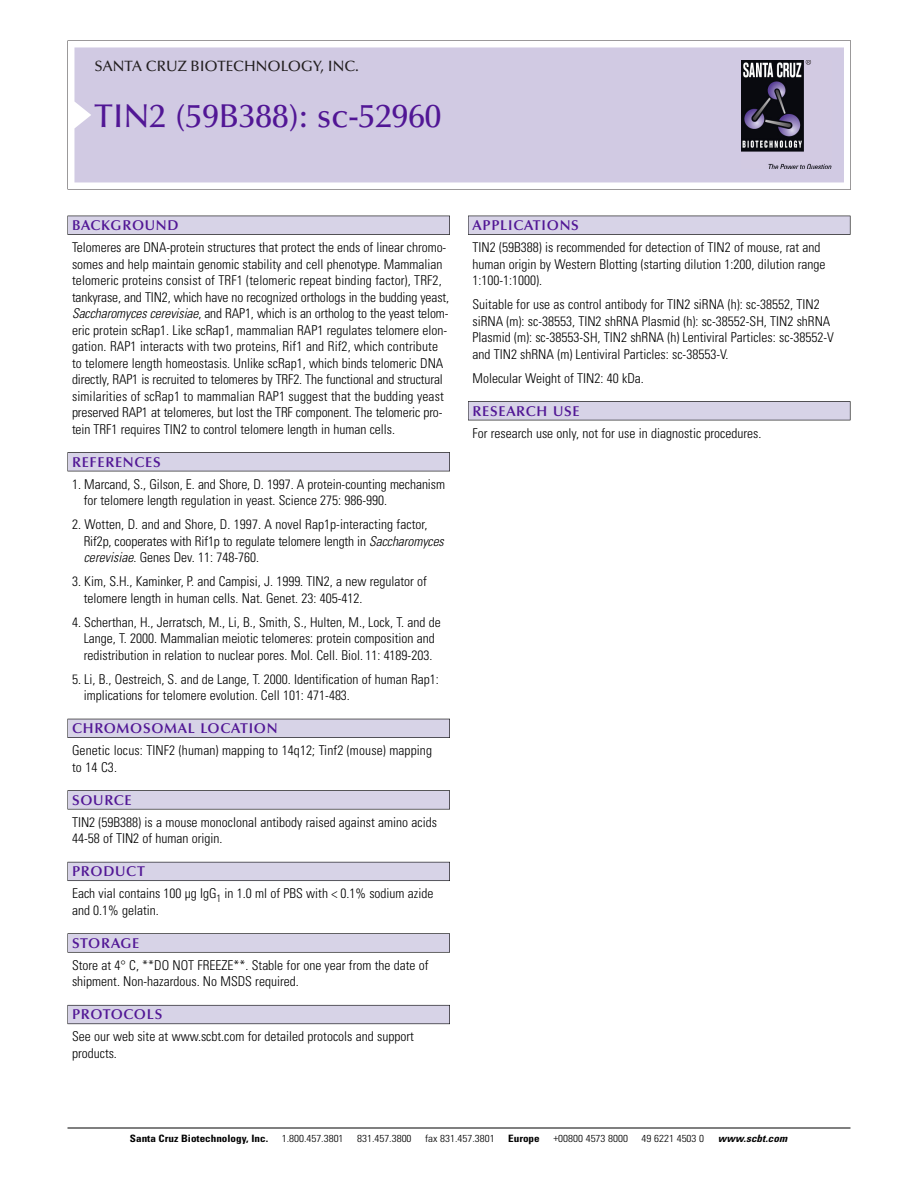
<style>
.page{position:relative;width:918px;height:1188px;background:#fff}
.page>*{position:absolute;margin:0;border:0;box-sizing:border-box;transform-origin:0 0}
.t1{font:500 33px "Optima";color:#511695}
.t2{font:500 15px "Optima";color:#231f20}
.t3{font:600 14.25px "Optima";letter-spacing:.05em;color:#511695}
.t4{font:300 condensed 13.5px/16.5px "Univers";color:#000}
.t5{font:300 condensed 10.2px "Univers";color:#000;scale:1.1 1}
.t6{font:700 condensed 10.2px "Univers";color:#000;scale:1.1 1}
.t7{font:italic 700 condensed 10.2px "Univers";letter-spacing:.005em;color:#000;scale:1.1 1}
.s1{font-style:italic}
</style>
<div class="page">
<svg style="left:68px;top:40px;width:783px;height:149px"></svg>
<div style="left:74px;top:47px;width:770px;height:135px;background:#d1cae3"></div>
<img style="left:741px;top:60px;width:90px;height:108px">
<div style="left:68px;top:216px;width:382px;height:19px;background:#525155"></div>
<div style="left:68px;top:216px;width:381px;height:18px;background:#d7d3e7"></div>
<div style="left:68px;top:452px;width:382px;height:19px;background:#525155"></div>
<div style="left:68px;top:453px;width:381px;height:18px;background:#d7d3e7"></div>
<div style="left:68px;top:719px;width:382px;height:19px;background:#525158"></div>
<div style="left:68px;top:719px;width:381px;height:18px;background:#d7d3e7"></div>
<div style="left:68px;top:790px;width:382px;height:19px;background:#575759"></div>
<div style="left:68px;top:791px;width:381px;height:18px;background:#d7d3e7"></div>
<div style="left:68px;top:862px;width:382px;height:19px;background:#5b5a62"></div>
<div style="left:68px;top:862px;width:381px;height:18px;background:#d7d3e7"></div>
<div style="left:68px;top:933px;width:382px;height:20px;background:#626263"></div>
<div style="left:68px;top:934px;width:381px;height:18px;background:#d7d3e7"></div>
<div style="left:68px;top:1005px;width:382px;height:19px;background:#66646d"></div>
<div style="left:68px;top:1006px;width:381px;height:18px;background:#d7d3e7"></div>
<div style="left:468px;top:216px;width:382px;height:19px;background:#525155"></div>
<div style="left:468px;top:216px;width:382px;height:18px;background:#d7d3e7"></div>
<div style="left:468px;top:401px;width:382px;height:19px;background:#525155"></div>
<div style="left:468px;top:402px;width:382px;height:18px;background:#d7d3e7"></div>
<hr style="left:68px;top:1128px;width:782px;height:1px;background:#000">
<p class="t2" style="left:94px;top:61px;width:266px">SANTA CRUZ BIOTECHNOLOGY, INC.</p>
<h1 class="t1" style="left:94px;top:103px;width:348px">TIN2 (59B388): sc-52960</h1>
<p class="t3" style="left:72px;top:219px;width:108px">BACKGROUND</p>
<p class="t4" style="left:72px;top:240px;width:379px">Telomeres are DNA-protein structures that protect the ends of linear chromo&shy;somes and help maintain genomic stability and cell phenotype. Mammalian telomeric proteins consist of TRF1 (telomeric repeat binding factor), TRF2, tankyrase, and TIN2, which have no recognized orthologs in the budding yeast, <span class="s1">Saccharomyces cerevisiae</span>, and RAP1, which is an ortholog to the yeast telom&shy;eric protein scRap1. Like scRap1, mammalian RAP1 regulates telomere elon&shy;gation. RAP1 interacts with two proteins, Rif1 and Rif2, which contribute to telomere length homeostasis. Unlike scRap1, which binds telomeric DNA directly, RAP1 is recruited to telomeres by TRF2. The functional and structural similarities of scRap1 to mammalian RAP1 suggest that the budding yeast preserved RAP1 at telomeres, but lost the TRF component. The telomeric pro&shy;tein TRF1 requires TIN2 to control telomere length in human cells.</p>
<p class="t3" style="left:72px;top:456px;width:90px">REFERENCES</p>
<p class="t4" style="left:84px;top:477px;width:363px;text-indent:-12px">1. Marcand, S., Gilson, E. and Shore, D. 1997. A protein-counting mechanism for telomere length regulation in yeast. Science 275: 986-990.</p>
<p class="t4" style="left:84px;top:517px;width:362px;text-indent:-12px">2. Wotten, D. and and Shore, D. 1997. A novel Rap1p-interacting factor,<br>Rif2p, cooperates with Rif1p to regulate telomere length in <span class="s1">Saccharomyces cerevisiae</span>. Genes Dev. 11: 748-760.</p>
<p class="t4" style="left:84px;top:574px;width:345px;text-indent:-12px">3. Kim, S.H., Kaminker, P. and Campisi, J. 1999. TIN2, a new regulator of telomere length in human cells. Nat. Genet. 23: 405-412.</p>
<p class="t4" style="left:72px;top:615px;width:370px;text-align:center">4. Scherthan, H., Jerratsch, M., Li, B., Smith, S., Hulten, M., Lock, T. and de<br>Lange, T. 2000. Mammalian meiotic telomeres: protein composition and redistribution in relation to nuclear pores. Mol. Cell. Biol. 11: 4189-203.</p>
<p class="t4" style="left:84px;top:672px;width:357px;text-indent:-12px">5. Li, B., Oestreich, S. and de Lange, T. 2000. Identification of human Rap1: implications for telomere evolution. Cell 101: 471-483.</p>
<p class="t3" style="left:72px;top:723px;width:207px">CHROMOSOMAL LOCATION</p>
<p class="t4" style="left:72px;top:743px;width:362px">Genetic locus: TINF2 (human) mapping to 14q12; Tinf2 (mouse) mapping to 14 C3.</p>
<p class="t3" style="left:72px;top:794px;width:61px">SOURCE</p>
<p class="t4" style="left:72px;top:815px;width:366px">TIN2 (59B388) is a mouse monoclonal antibody raised against amino acids<br>44-58 of TIN2 of human origin.</p>
<p class="t3" style="left:72px;top:866px;width:74px">PRODUCT</p>
<p class="t4" style="left:72px;top:886px;width:363px">Each vial contains 100 µg IgG<sub>1</sub> in 1.0 ml of PBS with &lt; 0.1% sodium azide and 0.1% gelatin.</p>
<p class="t3" style="left:72px;top:937px;width:69px">STORAGE</p>
<p class="t4" style="left:72px;top:958px;width:358px">Store at 4° C, **DO NOT FREEZE**. Stable for one year from the date of shipment. Non-hazardous. No MSDS required.</p>
<p class="t3" style="left:72px;top:1009px;width:92px">PROTOCOLS</p>
<p class="t4" style="left:72px;top:1030px;width:343px">See our web site at www.scbt.com for detailed protocols and support products.</p>
<p class="t3" style="left:473px;top:219px;width:108px">APPLICATIONS</p>
<p class="t4" style="left:473px;top:240px;width:355px">TIN2 (59B388) is recommended for detection of TIN2 of mouse, rat and human origin by Western Blotting (starting dilution 1:200, dilution range<br>1:100-1:1000).</p>
<p class="t4" style="left:473px;top:297px;width:363px">Suitable for use as control antibody for TIN2 siRNA (h): sc-38552, TIN2 siRNA (m): sc-38553, TIN2 shRNA Plasmid (h): sc-38552-SH, TIN2 shRNA Plasmid (m): sc-38553-SH, TIN2 shRNA (h) Lentiviral Particles: sc-38552-V and TIN2 shRNA (m) Lentiviral Particles: sc-38553-V.</p>
<p class="t4" style="left:473px;top:371px;width:173px">Molecular Weight of TIN2: 40 kDa.</p>
<p class="t3" style="left:473px;top:405px;width:109px">RESEARCH USE</p>
<p class="t4" style="left:473px;top:426px;width:290px">For research use only, not for use in diagnostic procedures.</p>
<p class="t6" style="left:130px;top:1135px;width:127px">Santa Cruz Biotechnology, Inc.</p>
<p class="t5" style="left:282px;top:1135px;width:58px">1.800.457.3801</p>
<p class="t5" style="left:357px;top:1135px;width:51px">831.457.3800</p>
<p class="t5" style="left:425px;top:1135px;width:65px">fax 831.457.3801</p>
<p class="t6" style="left:508px;top:1135px;width:30px">Europe</p>
<p class="t5" style="left:553px;top:1135px;width:69px">+00800 4573 8000</p>
<p class="t5" style="left:642px;top:1135px;width:58px">49 6221 4503 0</p>
<p class="t7" style="left:718px;top:1135px;width:64px">www.scbt.com</p>
</div>
